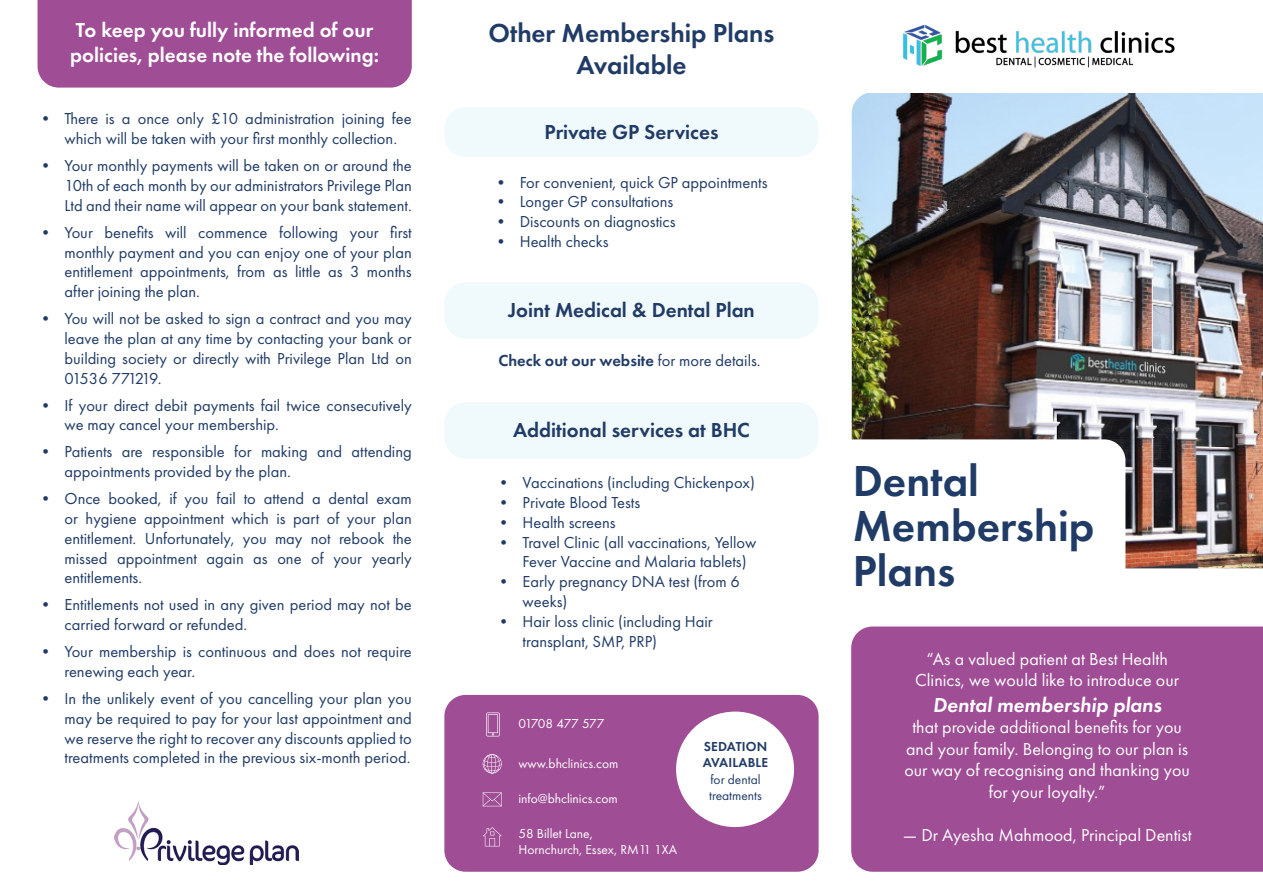
<style>
.page{position:relative;width:1263px;height:893px;background:#fff}
.page>*{position:absolute;margin:0;border:0;box-sizing:border-box;transform-origin:0 0}
.t1{font:600 45px/45px "Futura PT";color:#203b66}
.t2{font:600 27px/32.4px "Futura PT";color:#203b66;text-align:center}
.t3{font:600 21px "Futura PT";color:#203b66}
.t4{font:600 21px/25.2px "Futura PT";color:#fff}
.t5{font:italic 600 21px "Futura PT";color:#fff}
.t6{font:18px/21.6px "Futura PT";color:#fff;text-align:center}
.t7{font:16.5px/19.8px "Futura PT";color:#203b66}
.t8{font:600 16.5px "Futura PT";color:#203b66}
.t9{font:13.5px "Futura PT";color:#fff}
.t10{font:13.5px/16.2px "Futura PT";color:#203b66}
.t11{font:600 13.5px/16.2px "Futura PT";letter-spacing:.01em;color:#203b66}
.t12{font:13.5px "Futura PT";letter-spacing:-.03em;color:#fff}
.s1{font-weight:400}
</style>
<div class="page">
<div style="left:444px;top:107px;width:375px;height:50px;background:#f0f9fb;border-radius:21px"></div>
<div style="left:444px;top:282px;width:375px;height:56px;background:#f0f9fb;border-radius:21px"></div>
<div style="left:444px;top:402px;width:375px;height:56px;background:#f0f9fb;border-radius:21px"></div>
<div style="left:444px;top:695px;width:375px;height:177px;background:#9f4d95;border-radius:21px"></div>
<img style="left:852px;top:93px;width:411px;height:475px">
<svg style="left:851px;top:439px;width:274px;height:129px"></svg>
<div style="left:851px;top:626px;width:412px;height:246px;background:#9f4d95"></div>
<img style="left:903px;top:24px;width:272px;height:44px">
<div style="left:38px;top:0;width:374px;height:88px;background:#9f4d95"></div>
<img style="left:115px;top:801px;width:183px;height:64px">
<svg style="left:486px;top:712px;width:14px;height:24px"></svg>
<svg style="left:483px;top:754px;width:19px;height:19px"></svg>
<svg style="left:483px;top:827px;width:19px;height:19px"></svg>
<svg style="left:483px;top:792px;width:19px;height:14px"></svg>
<div style="left:676px;top:712px;width:118px;height:115px;background:#fff;border-radius:50%"></div>
<p class="t4" style="left:70px;top:17px;width:310px">To keep you fully informed of our policies, please note the following:</p>
<p class="t7" style="left:65px;top:109px;width:349px;text-indent:-27px">• There is a once only £10 administration joining fee which will be taken with your first monthly collection.</p>
<p class="t7" style="left:65px;top:156px;width:349px;text-align:justify;text-indent:-27px">• Your monthly payments will be taken on or around the 10th of each month by our administrators Privilege Plan Ltd and their name will appear on your bank statement.</p>
<p class="t7" style="left:65px;top:222px;width:349px;text-align:justify;text-indent:-27px">• Your benefits will commence following your first monthly payment and you can enjoy one of your plan entitlement appointments, from as little as 3 months after joining the plan.</p>
<p class="t7" style="left:65px;top:309px;width:349px;text-align:justify;text-indent:-27px">• You will not be asked to sign a contract and you may leave the plan at any time by contacting your bank or building society or directly with Privilege Plan Ltd on 01536 771219.</p>
<p class="t7" style="left:65px;top:395px;width:349px;text-indent:-27px">• If your direct debit payments fail twice consecutively we may cancel your membership.</p>
<p class="t7" style="left:65px;top:442px;width:349px;text-indent:-27px">• Patients are responsible for making and attending appointments provided by the plan.</p>
<p class="t7" style="left:65px;top:489px;width:349px;text-align:justify;text-indent:-27px">• Once booked, if you fail to attend a dental exam or hygiene appointment which is part of your plan entitlement. Unfortunately, you may not rebook the missed appointment again as one of your yearly entitlements.</p>
<p class="t7" style="left:65px;top:595px;width:349px;text-indent:-27px">• Entitlements not used in any given period may not be carried forward or refunded.</p>
<p class="t7" style="left:65px;top:642px;width:349px;text-indent:-27px">• Your membership is continuous and does not require renewing each year.</p>
<p class="t7" style="left:65px;top:689px;width:349px;text-align:justify;text-indent:-27px">• In the unlikely event of you cancelling your plan you may be required to pay for your last appointment and we reserve the right to recover any discounts applied to treatments completed in the previous six-month period.</p>
<p class="t2" style="left:488px;top:16px;width:287px">Other Membership Plans<br>Available</p>
<p class="t3" style="left:544px;top:118px;width:175px">Private GP Services</p>
<p class="t7" style="left:493px;top:172px;width:276px">• For convenient, quick GP appointments</p>
<p class="t7" style="left:493px;top:192px;width:182px">• Longer GP consultations</p>
<p class="t7" style="left:493px;top:212px;width:184px">• Discounts on diagnostics</p>
<p class="t7" style="left:493px;top:232px;width:117px">• Health checks</p>
<p class="t3" style="left:508px;top:296px;width:248px">Joint Medical &amp; Dental Plan</p>
<p class="t8" style="left:499px;top:350px;width:264px">Check out our website <span class="s1">for more details.</span></p>
<p class="t3" style="left:513px;top:416px;width:238px">Additional services at BHC</p>
<p class="t7" style="left:496px;top:473px;width:261px">• Vaccinations (including Chickenpox)</p>
<p class="t7" style="left:496px;top:492px;width:146px">• Private Blood Tests</p>
<p class="t7" style="left:496px;top:512px;width:122px">• Health screens</p>
<p class="t7" style="left:523px;top:532px;width:235px;text-indent:-27px">• Travel Clinic (all vaccinations, Yellow<br>Fever Vaccine and Malaria tablets)</p>
<p class="t7" style="left:523px;top:572px;width:219px;text-indent:-27px">• Early pregnancy DNA test (from 6 weeks)</p>
<p class="t7" style="left:523px;top:611px;width:192px;text-indent:-27px">• Hair loss clinic (including Hair transplant, SMP, PRP)</p>
<p class="t12" style="left:518px;top:715px;width:87px">01708 477 577</p>
<p class="t9" style="left:518px;top:755px;width:102px">www.bhclinics.com</p>
<p class="t9" style="left:518px;top:791px;width:101px">info@bhclinics.com</p>
<p class="t9" style="left:518px;top:825px;width:76px">58 Billet Lane,</p>
<p class="t9" style="left:518px;top:841px;width:160px">Hornchurch, Essex, RM11 1XA</p>
<p class="t11" style="left:703px;top:738px;width:67px">SEDATION<br>AVAILABLE</p>
<p class="t10" style="left:709px;top:771px;width:54px">for dental treatments</p>
<p class="t1" style="left:853px;top:458px;width:243px">Dental<br>Membership<br>Plans</p>
<p class="t6" style="left:915px;top:648px;width:265px">“As a valued patient at Best Health<br>Clinics, we would like to introduce our</p>
<p class="t5" style="left:933px;top:691px;width:230px">Dental membership plans</p>
<p class="t6" style="left:904px;top:716px;width:287px">that provide additional benefits for you and your family. Belonging to our plan is our way of recognising and thanking you for your loyalty.”</p>
<p class="t6" style="left:903px;top:824px;width:290px">— Dr Ayesha Mahmood, Principal Dentist</p>
</div>
